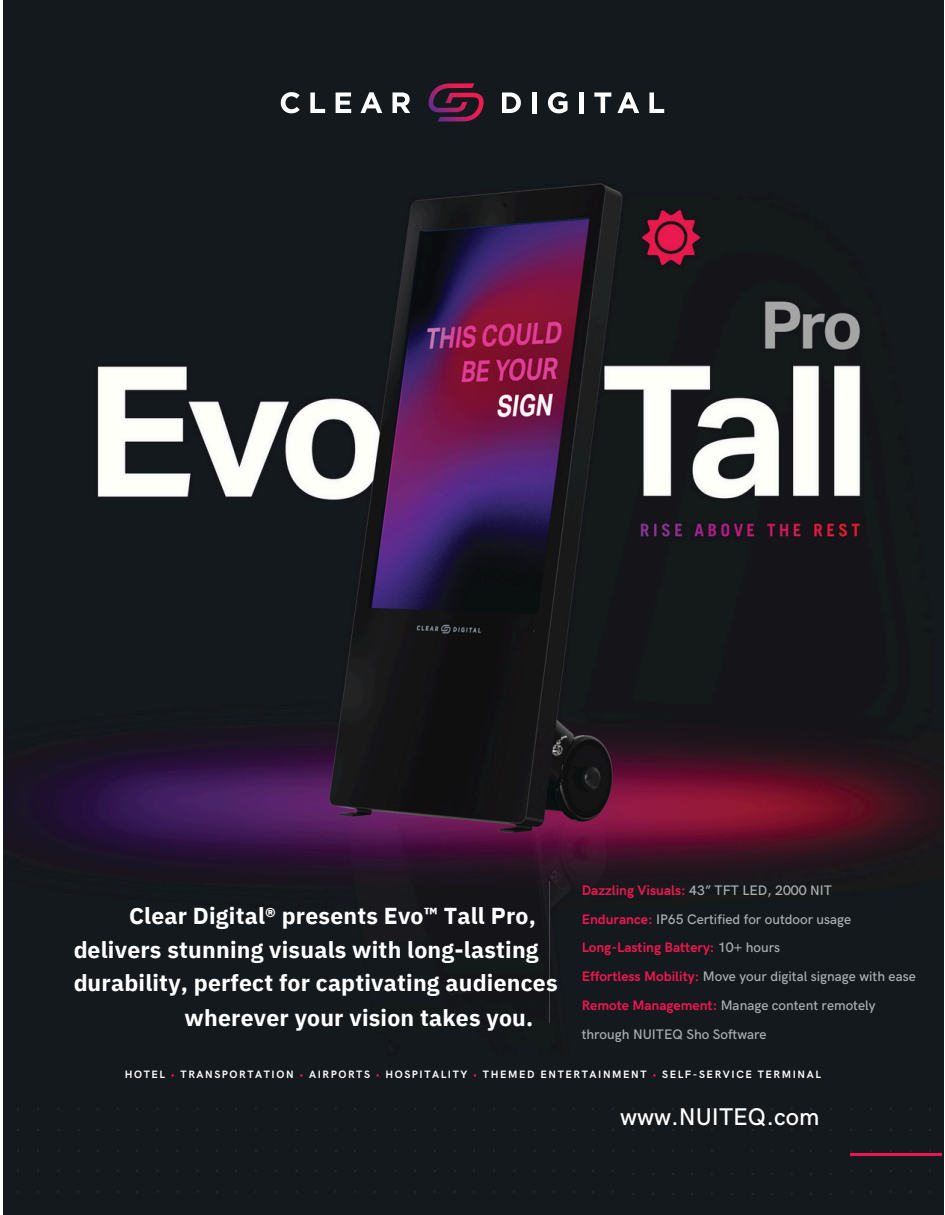
<style>
.page{position:relative;width:945px;height:1215px;background:#fff}
.page>*{position:absolute;margin:0;border:0;box-sizing:border-box;transform-origin:0 0}
.t1{font:500 24.15px "HK Grotesk";color:#fff}
.t2{font:700 22.95px "IBM Plex Sans";letter-spacing:.01em;color:#fff}
.t3{font:500 13.8px/28.8px "HK Grotesk";color:#aab0b3}
.t4{font:700 10.8px "HK Grotesk";letter-spacing:.15em;color:#fff}
.t5{font:500 9.15px "HK Grotesk";color:#44414e}
.s1{font-weight:700;color:#ed174f}
.s2{color:#ed174f}
</style>
<div class="page">
<img style="left:3px;top:0;width:941px;height:1215px">
<svg style="left:281px;top:92px;width:19px;height:21px"></svg>
<svg style="left:310px;top:92px;width:15px;height:21px"></svg>
<svg style="left:336px;top:92px;width:15px;height:21px"></svg>
<svg style="left:361px;top:92px;width:21px;height:21px"></svg>
<svg style="left:393px;top:92px;width:17px;height:21px"></svg>
<svg style="left:429px;top:83px;width:55px;height:39px;background:#581c39"></svg>
<hr style="left:549px;top:881px;width:1px;height:142px;background:#44414e">
<svg style="left:502px;top:92px;width:19px;height:21px"></svg>
<div style="left:532px;top:92px;width:5px;height:21px;background:#fff"></div>
<svg style="left:548px;top:92px;width:20px;height:21px"></svg>
<div style="left:579px;top:92px;width:5px;height:21px;background:#fff"></div>
<svg style="left:594px;top:92px;width:17px;height:21px"></svg>
<svg style="left:617px;top:92px;width:22px;height:21px"></svg>
<svg style="left:649px;top:92px;width:15px;height:21px"></svg>
<hr style="left:850px;top:1154px;width:92px;height:2px;background:#ed174f">
<p class="t3" style="left:582px;top:876px;width:336px"><span class="s1">Dazzling Visuals:</span> 43” TFT LED, 2000 NIT<br><span class="s1">Endurance:</span> IP65 Certified for outdoor usage <span class="s1">Long-Lasting Battery:</span> 10+ hours<br><span class="s1">Effortless Mobility:</span> Move your digital signage with ease <span class="s1">Remote Management:</span> Manage content remotely through NUITEQ Sho Software</p>
<p class="t4" style="left:125px;top:1069px;width:698px">HOTEL <span class="s2">•</span> TRANSPORTATION <span class="s2">•</span> AIRPORTS <span class="s2">•</span> HOSPITALITY <span class="s2">•</span> THEMED ENTERTAINMENT <span class="s2">•</span> SELF-SERVICE TERMINAL</p>
<h2 class="t2" style="left:129px;top:901px;width:408px">Clear Digital® presents Evo™ Tall Pro,</h2>
<h2 class="t2" style="left:73px;top:934px;width:467px">delivers stunning visuals with long-lasting</h2>
<h2 class="t2" style="left:73px;top:968px;width:486px">durability, perfect for captivating audiences</h2>
<h2 class="t2" style="left:185px;top:1002px;width:350px">wherever your vision takes you.</h2>
<p class="t1" style="left:620px;top:1103px;width:201px">www.NUITEQ.com</p>
<p class="t5" style="left:691px;top:1103px;width:5px">•</p>
<p class="t5" style="left:711px;top:1103px;width:5px">•</p>
<p class="t5" style="left:750px;top:1103px;width:5px">•</p>
</div>
